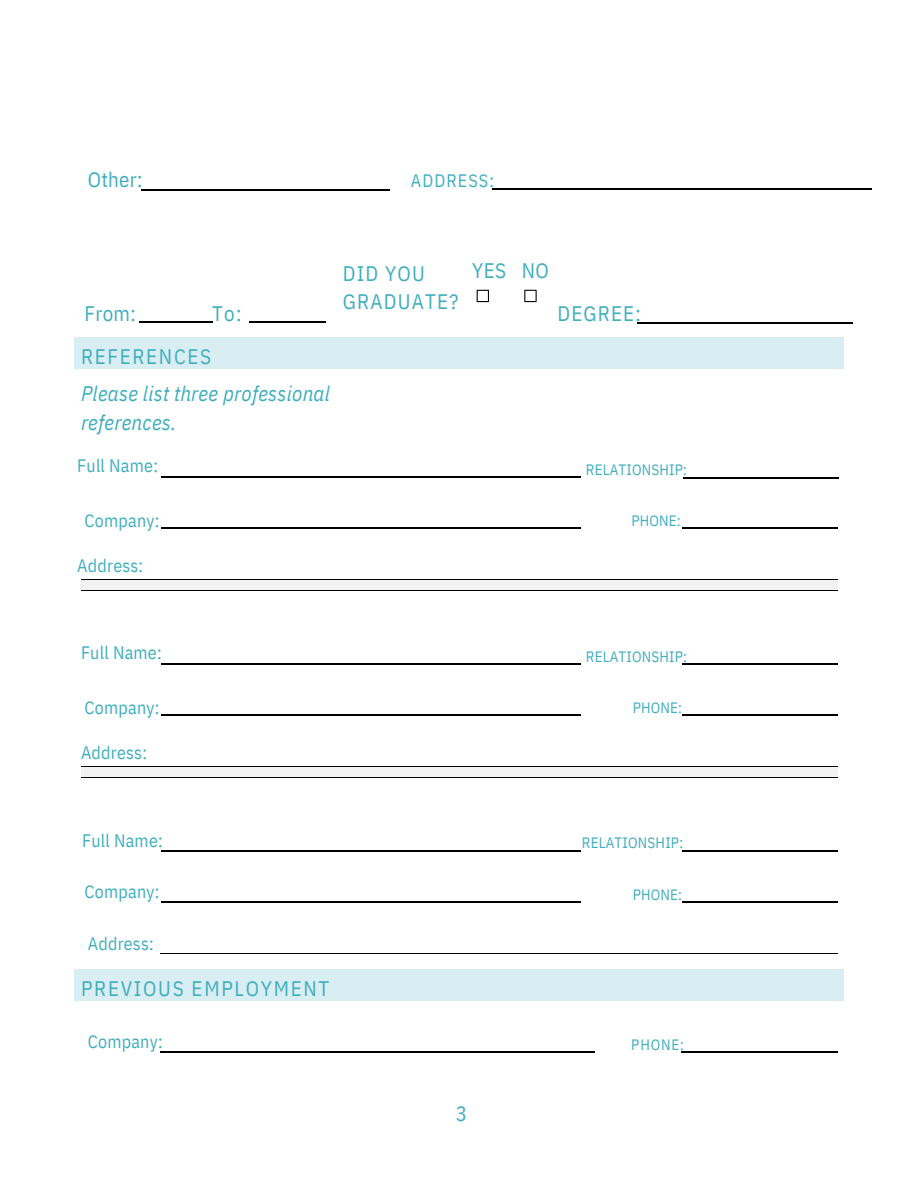
<style>
.page{position:relative;width:918px;height:1188px;background:#fff}
.page>*{position:absolute;margin:0;border:0;box-sizing:border-box;transform-origin:0 0}
.t1{font:21px/28.2px "IBM Plex Sans Cond";letter-spacing:.055em;color:#41aebd}
.t2{font:italic 21px/29.2px "IBM Plex Sans Cond";letter-spacing:.01em;color:#41aebd}
.t3{font:21px "IBM Plex Sans Cond";letter-spacing:.08em;color:#41aebd}
.t4{font:18px "IBM Plex Sans Cond";letter-spacing:.01em;color:#41aebd}
.t5{font:18px "IBM Plex Sans Cond";letter-spacing:.06em;color:#41aebd}
.t6{font:15px "IBM Plex Sans Cond";letter-spacing:.01em;color:#41aebd}
</style>
<div class="page">
<hr style="left:139px;top:321px;width:73px;height:2px;background:#000">
<hr style="left:249px;top:321px;width:77px;height:2px;background:#000">
<hr style="left:141px;top:189px;width:248px;height:2px;background:#000">
<div style="left:477px;top:290px;width:12px;height:12px;border:1px solid #000"></div>
<div style="left:524px;top:290px;width:13px;height:12px;border:1px solid #000"></div>
<hr style="left:161px;top:476px;width:420px;height:1px;background:#000">
<hr style="left:161px;top:527px;width:420px;height:2px;background:#000">
<hr style="left:161px;top:663px;width:420px;height:1px;background:#000">
<hr style="left:161px;top:715px;width:420px;height:1px;background:#000">
<hr style="left:161px;top:850px;width:420px;height:2px;background:#000">
<hr style="left:161px;top:902px;width:420px;height:1px;background:#000">
<hr style="left:160px;top:1052px;width:434px;height:1px;background:#000">
<hr style="left:637px;top:322px;width:216px;height:1px;background:#000">
<hr style="left:681px;top:1052px;width:156px;height:1px;background:#000">
<hr style="left:160px;top:953px;width:421px;height:1px;background:#000">
<hr style="left:581px;top:953px;width:101px;height:1px;background:#000">
<hr style="left:682px;top:953px;width:156px;height:1px;background:#000">
<hr style="left:683px;top:477px;width:156px;height:1px;background:#000">
<hr style="left:682px;top:527px;width:155px;height:2px;background:#000">
<hr style="left:682px;top:663px;width:155px;height:1px;background:#000">
<hr style="left:682px;top:715px;width:155px;height:1px;background:#000">
<hr style="left:682px;top:850px;width:155px;height:2px;background:#000">
<hr style="left:682px;top:902px;width:155px;height:1px;background:#000">
<div style="left:81px;top:580px;width:80px;height:10px;background:#f2f2f2"></div>
<div style="left:161px;top:580px;width:420px;height:10px;background:#f2f2f2"></div>
<div style="left:581px;top:580px;width:101px;height:10px;background:#f2f2f2"></div>
<div style="left:682px;top:580px;width:155px;height:10px;background:#f2f2f2"></div>
<hr style="left:81px;top:579px;width:80px;height:1px;background:#000">
<hr style="left:162px;top:579px;width:419px;height:1px;background:#000">
<hr style="left:582px;top:579px;width:100px;height:1px;background:#000">
<hr style="left:683px;top:579px;width:154px;height:1px;background:#000">
<hr style="left:81px;top:590px;width:80px;height:1px;background:#000">
<hr style="left:162px;top:590px;width:419px;height:1px;background:#000">
<hr style="left:582px;top:590px;width:100px;height:1px;background:#000">
<hr style="left:683px;top:590px;width:154px;height:1px;background:#000">
<div style="left:81px;top:767px;width:80px;height:10px;background:#f2f2f2"></div>
<div style="left:161px;top:767px;width:420px;height:10px;background:#f2f2f2"></div>
<div style="left:581px;top:767px;width:101px;height:10px;background:#f2f2f2"></div>
<div style="left:682px;top:767px;width:155px;height:10px;background:#f2f2f2"></div>
<hr style="left:81px;top:766px;width:80px;height:1px;background:#000">
<hr style="left:162px;top:766px;width:419px;height:1px;background:#000">
<hr style="left:582px;top:766px;width:100px;height:1px;background:#000">
<hr style="left:683px;top:766px;width:154px;height:1px;background:#000">
<hr style="left:81px;top:777px;width:80px;height:1px;background:#000">
<hr style="left:162px;top:777px;width:419px;height:1px;background:#000">
<hr style="left:582px;top:777px;width:100px;height:1px;background:#000">
<hr style="left:683px;top:777px;width:154px;height:1px;background:#000">
<div style="left:79px;top:342px;width:761px;height:23px;background:#d8eef2"></div>
<svg style="left:74px;top:337px;width:5px;height:5px"></svg>
<div style="left:79px;top:337px;width:761px;height:5px;background:#d8eef2"></div>
<svg style="left:840px;top:337px;width:4px;height:5px"></svg>
<svg style="left:74px;top:365px;width:5px;height:4px"></svg>
<hr style="left:79px;top:365px;width:761px;height:4px;background:#d8eef2">
<svg style="left:840px;top:365px;width:4px;height:4px"></svg>
<div style="left:74px;top:342px;width:5px;height:23px;background:#d8eef2"></div>
<hr style="left:840px;top:342px;width:4px;height:23px;background:#d8eef2">
<div style="left:79px;top:974px;width:761px;height:23px;background:#d8eef2"></div>
<svg style="left:74px;top:969px;width:5px;height:5px"></svg>
<div style="left:79px;top:969px;width:761px;height:5px;background:#d8eef2"></div>
<svg style="left:840px;top:969px;width:4px;height:5px"></svg>
<svg style="left:74px;top:997px;width:5px;height:4px"></svg>
<hr style="left:79px;top:997px;width:761px;height:4px;background:#d8eef2">
<svg style="left:840px;top:997px;width:4px;height:4px"></svg>
<div style="left:74px;top:974px;width:5px;height:23px;background:#d8eef2"></div>
<hr style="left:840px;top:974px;width:4px;height:23px;background:#d8eef2">
<hr style="left:492px;top:188px;width:379px;height:1px;background:#000">
<p class="t1" style="left:88px;top:165px;width:56px">Other:</p>
<p class="t5" style="left:411px;top:169px;width:85px">ADDRESS:</p>
<p class="t1" style="left:85px;top:299px;width:53px">From:</p>
<p class="t1" style="left:212px;top:299px;width:31px">To:</p>
<p class="t3" style="left:81px;top:343px;width:132px">REFERENCES</p>
<p class="t2" style="left:81px;top:378px;width:251px">Please list three professional references.</p>
<p class="t4" style="left:77px;top:454px;width:82px">Full Name:</p>
<p class="t1" style="left:343px;top:259px;width:117px">DID YOU<br>GRADUATE?</p>
<p class="t1" style="left:472px;top:256px;width:35px">YES</p>
<p class="t1" style="left:522px;top:256px;width:29px">NO</p>
<p class="t1" style="left:558px;top:299px;width:85px">DEGREE:</p>
<p class="t6" style="left:586px;top:460px;width:103px">RELATIONSHIP:</p>
<p class="t4" style="left:85px;top:508px;width:76px">Company:</p>
<p class="t4" style="left:77px;top:553px;width:68px">Address:</p>
<p class="t6" style="left:631px;top:510px;width:51px">PHONE:</p>
<p class="t4" style="left:81px;top:641px;width:82px">Full Name:</p>
<p class="t4" style="left:85px;top:695px;width:76px">Company:</p>
<p class="t4" style="left:81px;top:740px;width:68px">Address:</p>
<p class="t6" style="left:586px;top:647px;width:103px">RELATIONSHIP:</p>
<p class="t6" style="left:633px;top:697px;width:51px">PHONE:</p>
<p class="t4" style="left:82px;top:829px;width:82px">Full Name:</p>
<p class="t4" style="left:85px;top:880px;width:76px">Company:</p>
<p class="t4" style="left:88px;top:932px;width:68px">Address:</p>
<p class="t3" style="left:81px;top:975px;width:250px">PREVIOUS EMPLOYMENT</p>
<p class="t4" style="left:88px;top:1030px;width:76px">Company:</p>
<p class="t1" style="left:456px;top:1099px;width:13px">3</p>
<p class="t6" style="left:582px;top:833px;width:103px">RELATIONSHIP:</p>
<p class="t6" style="left:633px;top:885px;width:51px">PHONE:</p>
<p class="t6" style="left:631px;top:1035px;width:54px">PHONE:</p>
</div>
